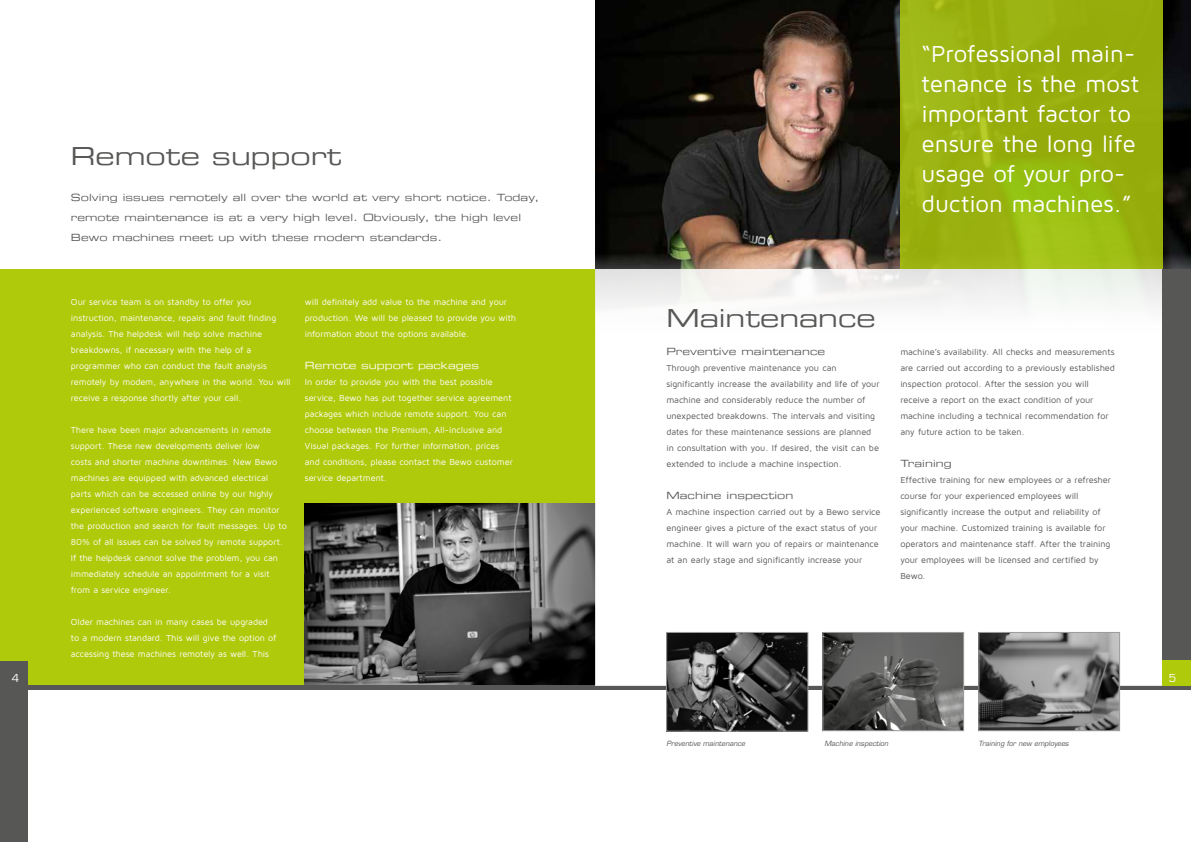
<style>
.page{position:relative;width:1191px;height:842px;background:#fff}
.page>*{position:absolute;margin:0;border:0;box-sizing:border-box;transform-origin:0 0}
.t1{font:25px "Eurostile LT Extended Two";color:#575756}
.t2{font:24px/30px "Maven Pro";letter-spacing:-.005em;color:#fff}
.t3{font:12px "Eurostile";color:#fff}
.t4{font:10px/20px "Eurostile LT Extended Two";letter-spacing:.01em;color:#575756}
.t5{font:10px "Eurostile LT Extended Two";color:#fff}
.t6{font:9px/16px "Maven Pro";letter-spacing:-.005em;color:#fff}
.t7{font:9px/16px "Maven Pro";letter-spacing:-.005em;color:#575756}
.t8{font:italic 7px "Eurostile";color:#575756}
</style>
<div class="page">
<div style="left:0;top:269px;width:595px;height:420px;background:#afca0b"></div>
<div style="left:0;top:660px;width:28px;height:182px;background:#575756"></div>
<img style="left:305px;top:503px;width:290px;height:183px">
<img style="left:595px;top:0;width:596px;height:269px">
<svg style="left:900px;top:0;width:262px;height:269px;background:#99b20f"></svg>
<div style="left:1162px;top:269px;width:29px;height:420px;background:#575756"></div>
<div style="left:1162px;top:660px;width:29px;height:29px;background:#afca0b"></div>
<hr style="left:28px;top:686px;width:1163px;height:3px;background:#575756">
<img style="left:668px;top:634px;width:138px;height:95px">
<div style="left:666px;top:632px;width:142px;height:99px;border:1px solid #9d9d9c"></div>
<img style="left:824px;top:634px;width:138px;height:95px">
<div style="left:822px;top:632px;width:142px;height:99px;border:1px solid #9d9d9c"></div>
<img style="left:980px;top:634px;width:137px;height:95px">
<div style="left:978px;top:632px;width:141px;height:99px;border:1px solid #9d9d9c"></div>
<h3 class="t3" style="left:12px;top:671px;width:9px">4</h3>
<h1 class="t1" style="left:71px;top:139px;width:272px">Remote support</h1>
<p class="t4" style="left:71px;top:187px;width:470px">Solving issues remotely all over the world at very short notice. Today, remote maintenance is at a very high level. Obviously, the high level<br>Bewo machines meet up with these modern standards.</p>
<p class="t6" style="left:71px;top:293px;width:221px">Our service team is on standby to offer you instruction, maintenance, repairs and fault finding analysis. The helpdesk will help solve machine breakdowns, if necessary with the help of a programmer who can conduct the fault analysis remotely by modem, anywhere in the world. You will receive a response shortly after your call.</p>
<p class="t6" style="left:71px;top:421px;width:217px">There have been major advancements in remote support. These new developments deliver low<br>costs and shorter machine downtimes. New Bewo machines are equipped with advanced electrical parts which can be accessed online by our highly experienced software engineers. They can monitor the production and search for fault messages. Up to 80% of all issues can be solved by remote support.<br>If the helpdesk cannot solve the problem, you can immediately schedule an appointment for a visit from a service engineer.</p>
<p class="t6" style="left:71px;top:613px;width:207px">Older machines can in many cases be upgraded to a modern standard. This will give the option of accessing these machines remotely as well. This</p>
<p class="t6" style="left:305px;top:293px;width:213px">will definitely add value to the machine and your production. We will be pleased to provide you with information about the options available.</p>
<p class="t5" style="left:305px;top:358px;width:176px">Remote support packages</p>
<p class="t6" style="left:305px;top:373px;width:209px">In order to provide you with the best possible service, Bewo has put together service agreement packages which include remote support. You can choose between the Premium, All-inclusive and Visual packages. For further information, prices and conditions, please contact the Bewo customer service department.</p>
<h2 class="t2" style="left:921px;top:38px;width:219px">“Professional main&shy;tenance is the most important factor to ensure the long life usage of your pro&shy;duction machines.”</h2>
<h1 class="t1" style="left:666px;top:301px;width:211px">Maintenance</h1>
<p class="t4" style="left:666px;top:341px;width:160px">Preventive maintenance</p>
<p class="t7" style="left:666px;top:360px;width:215px">Through preventive maintenance you can significantly increase the availability and life of your machine and considerably reduce the number of unexpected breakdowns. The intervals and visiting dates for these maintenance sessions are planned in consultation with you. If desired, the visit can be extended to include a machine inspection.</p>
<p class="t4" style="left:666px;top:485px;width:129px">Machine inspection</p>
<p class="t7" style="left:666px;top:504px;width:216px">A machine inspection carried out by a Bewo service engineer gives a picture of the exact status of your machine. It will warn you of repairs or maintenance at an early stage and significantly increase your</p>
<p class="t7" style="left:900px;top:344px;width:216px">machine’s availability. All checks and measurements are carried out according to a previously established inspection protocol. After the session you will receive a report on the exact condition of your machine including a technical recommendation for any future action to be taken.</p>
<p class="t4" style="left:900px;top:453px;width:53px">Training</p>
<p class="t7" style="left:900px;top:472px;width:212px">Effective training for new employees or a refresher course for your experienced employees will significantly increase the output and reliability of your machine. Customized training is available for operators and maintenance staff. After the training your employees will be licensed and certified by Bewo.</p>
<p class="t8" style="left:666px;top:739px;width:80px">Preventive maintenance</p>
<p class="t8" style="left:824px;top:739px;width:65px">Machine inspection</p>
<p class="t8" style="left:978px;top:739px;width:92px">Training for new employees</p>
<h3 class="t3" style="left:1168px;top:671px;width:9px">5</h3>
</div>
